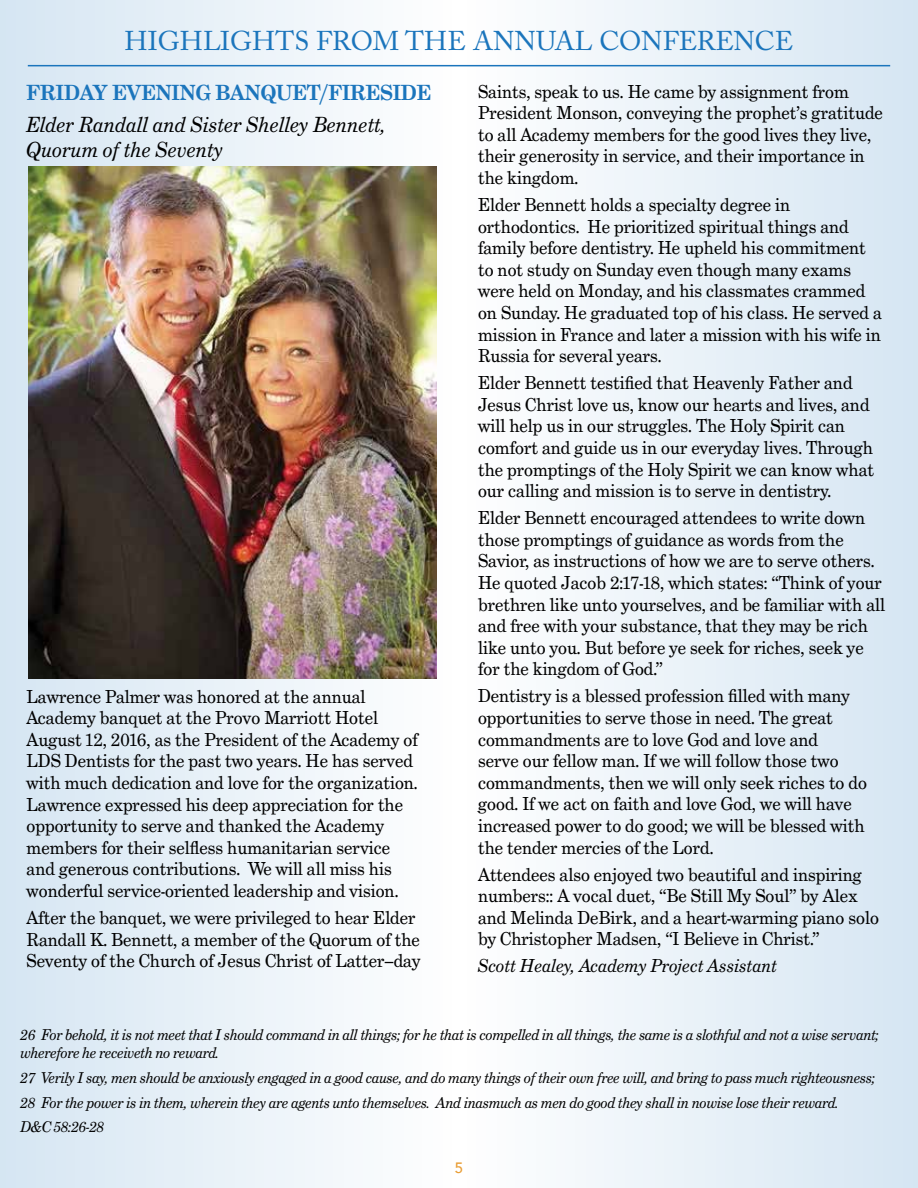
<style>
.page{position:relative;width:918px;height:1188px;background:#fff}
.page>*{position:absolute;margin:0;border:0;box-sizing:border-box;transform-origin:0 0}
.t1{font:27px "Adobe Caslon Pro";color:#1b75bc}
.t2{font:italic 21px/25.2px "Grad";color:#000}
.t3{font:700 21px "Grad";color:#1b75bc}
.t4{font:18px/21.6px "Grad";color:#000}
.t5{font:italic 18px "Grad";color:#000}
.t6{font:italic 15px/24.8px "Grad";letter-spacing:-.02em;color:#000}
.t7{font:500 15px "Avenir";color:#e99e36}
</style>
<div class="page">
<div style="left:459px;top:0;width:459px;height:1188px;background:linear-gradient(to right,#fffefe,#d5e6f2)"></div>
<div style="left:0;top:0;width:459px;height:1188px;background:linear-gradient(to right,#d5e5f2,#fefefe)"></div>
<hr style="left:28px;top:65px;width:862px;height:1px;background:#1b75bc">
<img style="left:28px;top:166px;width:409px;height:513px">
<h1 class="t1" style="left:124px;top:25px;width:671px">HIGHLIGHTS FROM THE ANNUAL CONFERENCE</h1>
<p class="t3" style="left:27px;top:79px;width:406px">FRIDAY EVENING BANQUET/FIRESIDE</p>
<p class="t2" style="left:27px;top:112px;width:361px">Elder Randall and Sister Shelley Bennett,<br>Quorum of the Seventy</p>
<p class="t4" style="left:478px;top:81px;width:406px">Saints, speak to us. He came by assignment from President Monson, conveying the prophet’s gratitude to all Academy members for the good lives they live, their generosity in service, and their importance in the kingdom.</p>
<p class="t4" style="left:478px;top:194px;width:405px">Elder Bennett holds a specialty degree in orthodontics. He prioritized spiritual things and family before dentistry. He upheld his commitment to not study on Sunday even though many exams were held on Monday, and his classmates crammed on Sunday. He graduated top of his class. He served a mission in France and later a mission with his wife in Russia for several years.</p>
<p class="t4" style="left:478px;top:372px;width:398px">Elder Bennett testified that Heavenly Father and Jesus Christ love us, know our hearts and lives, and will help us in our struggles. The Holy Spirit can comfort and guide us in our everyday lives. Through the promptings of the Holy Spirit we can know what our calling and mission is to serve in dentistry.</p>
<p class="t4" style="left:478px;top:507px;width:409px">Elder Bennett encouraged attendees to write down those promptings of guidance as words from the Savior, as instructions of how we are to serve others.<br>He quoted Jacob 2:17-18, which states: “Think of your brethren like unto yourselves, and be familiar with all and free with your substance, that they may be rich like unto you. But before ye seek for riches, seek ye for the kingdom of God.”</p>
<p class="t4" style="left:478px;top:686px;width:390px">Dentistry is a blessed profession filled with many opportunities to serve those in need. The great commandments are to love God and love and<br>serve our fellow man. If we will follow those two commandments, then we will only seek riches to do good. If we act on faith and love God, we will have increased power to do good; we will be blessed with the tender mercies of the Lord.</p>
<p class="t4" style="left:478px;top:864px;width:402px">Attendees also enjoyed two beautiful and inspiring numbers:: A vocal duet, “Be Still My Soul” by Alex and Melinda DeBirk, and a heart-warming piano solo by Christopher Madsen, “I Believe in Christ.”</p>
<p class="t5" style="left:478px;top:955px;width:301px">Scott Healey, Academy Project Assistant</p>
<p class="t4" style="left:27px;top:686px;width:393px">Lawrence Palmer was honored at the annual Academy banquet at the Provo Marriott Hotel August 12, 2016, as the President of the Academy of LDS Dentists for the past two years. He has served with much dedication and love for the organization.<br>Lawrence expressed his deep appreciation for the opportunity to serve and thanked the Academy members for their selfless humanitarian service and generous contributions. We will all miss his wonderful service-oriented leadership and vision.</p>
<p class="t4" style="left:27px;top:907px;width:395px">After the banquet, we were privileged to hear Elder<br>Randall K. Bennett, a member of the Quorum of the<br>Seventy of the Church of Jesus Christ of Latter–day</p>
<p class="t6" style="left:21px;top:1026px;width:860px;line-height:18px">26 For behold, it is not meet that I should command in all things; for he that is compelled in all things, the same is a slothful and not a wise servant; wherefore he receiveth no reward.</p>
<p class="t6" style="left:21px;top:1065px;width:856px">27 Verily I say, men should be anxiously engaged in a good cause, and do many things of their own free will, and bring to pass much righteousness;<br>28 For the power is in them, wherein they are agents unto themselves. And inasmuch as men do good they shall in nowise lose their reward.<br>D&amp;C 58:26-28</p>
<p class="t7" style="left:455px;top:1155px;width:10px">5</p>
</div>
